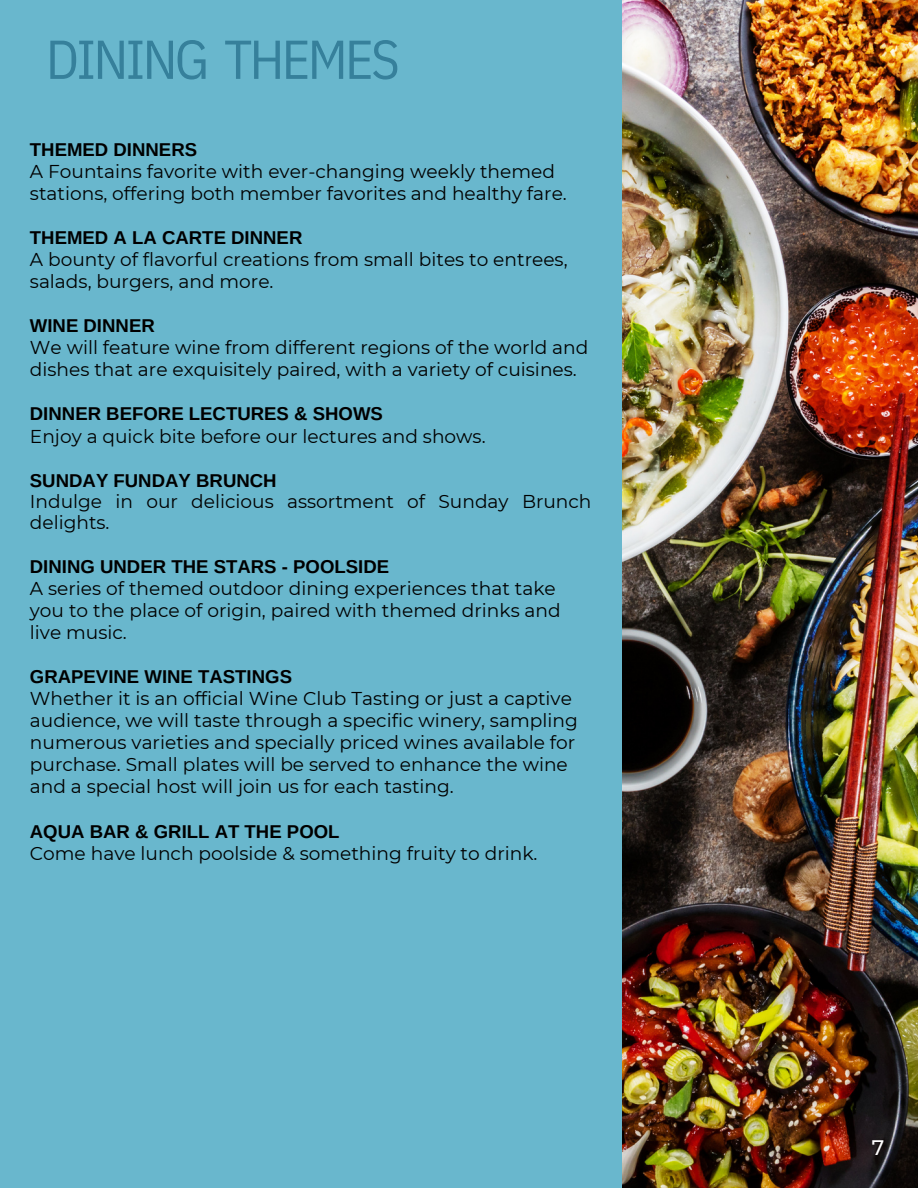
<style>
.page{position:relative;width:918px;height:1188px;background:#69b7cd}
.page>*{position:absolute;margin:0;border:0;box-sizing:border-box;transform-origin:0 0}
.t1{font:54.75px "IBM Plex Sans Cond";letter-spacing:-.05em;color:#36809b}
.t2{font:500 21px "Montserrat";color:#fff}
.t3{font:18.6px/22px "Montserrat";color:#000}
.t4{font:700 18.6px "Arimo";color:#000}
</style>
<div class="page">
<img style="left:622px;top:0;width:296px;height:1188px">
<h1 class="t1" style="left:46px;top:23px;width:355px">DINING THEMES</h1>
<p class="t4" style="left:30px;top:139px;width:169px">THEMED DINNERS</p>
<p class="t3" style="left:30px;top:160px;width:539px">A Fountains favorite with ever-changing weekly themed stations, offering both member favorites and healthy fare.</p>
<p class="t4" style="left:30px;top:227px;width:274px">THEMED A LA CARTE DINNER</p>
<p class="t3" style="left:30px;top:248px;width:539px">A bounty of flavorful creations from small bites to entrees, salads, burgers, and more.</p>
<p class="t4" style="left:30px;top:315px;width:126px">WINE DINNER</p>
<p class="t3" style="left:30px;top:337px;width:560px">We will feature wine from different regions of the world and dishes that are exquisitely paired, with a variety of cuisines.</p>
<p class="t4" style="left:30px;top:404px;width:355px">DINNER BEFORE LECTURES &amp; SHOWS</p>
<p class="t3" style="left:30px;top:425px;width:457px">Enjoy a quick bite before our lectures and shows.</p>
<p class="t4" style="left:30px;top:470px;width:248px">SUNDAY FUNDAY BRUNCH</p>
<p class="t3" style="left:30px;top:491px;width:563px;line-height:20.9px">Indulge in our delicious assortment of Sunday Brunch delights.</p>
<p class="t4" style="left:30px;top:556px;width:361px">DINING UNDER THE STARS - POOLSIDE</p>
<p class="t3" style="left:30px;top:577px;width:532px">A series of themed outdoor dining experiences that take you to the place of origin, paired with themed drinks and live music.</p>
<p class="t4" style="left:30px;top:666px;width:264px">GRAPEVINE WINE TASTINGS</p>
<p class="t3" style="left:30px;top:687px;width:549px">Whether it is an official Wine Club Tasting or just a captive audience, we will taste through a specific winery, sampling numerous varieties and specially priced wines available for purchase. Small plates will be served to enhance the wine and a special host will join us for each tasting.</p>
<p class="t4" style="left:30px;top:821px;width:311px">AQUA BAR &amp; GRILL AT THE POOL</p>
<p class="t3" style="left:30px;top:842px;width:509px">Come have lunch poolside &amp; something fruity to drink.</p>
<p class="t2" style="left:872px;top:1135px;width:14px">7</p>
</div>
